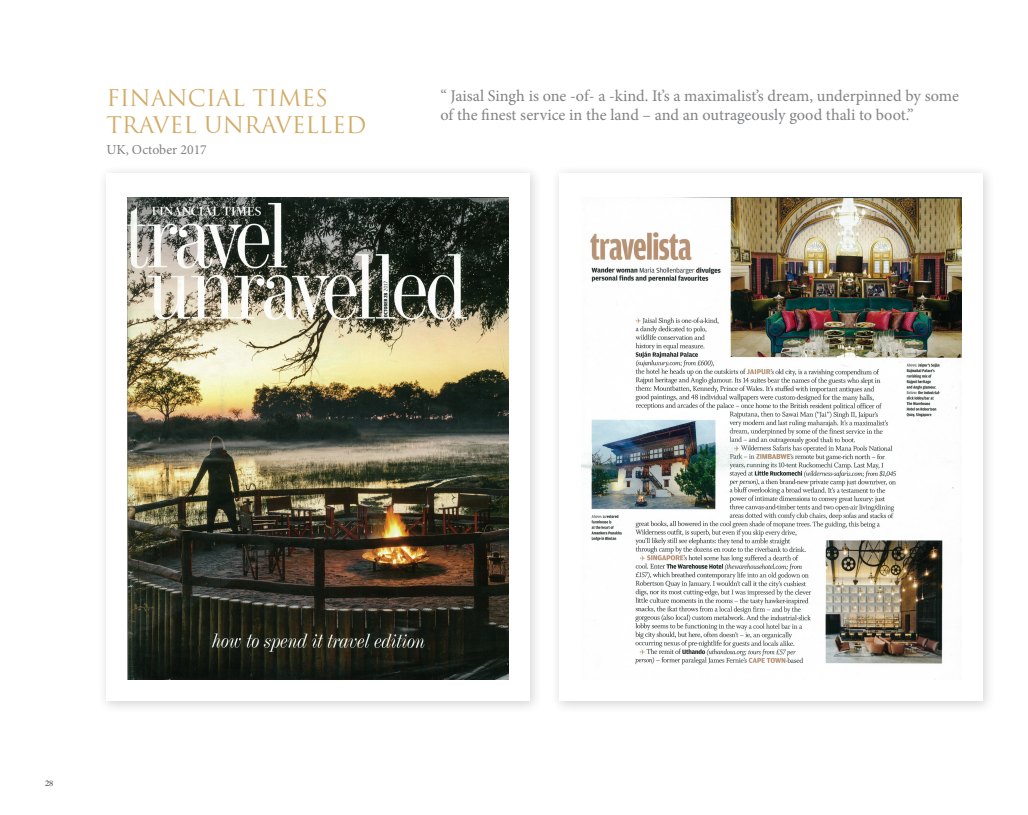
<style>
.page{position:relative;width:1028px;height:815px;background:#fff}
.page>*{position:absolute;margin:0;border:0;box-sizing:border-box;transform-origin:0 0}
.t1{font:22.5px "Trajan";color:#d2ab66}
.t2{font:16.25px/18.8px "Minion Pro";letter-spacing:-.005em;color:#808285}
.t3{font:13.75px "Minion Pro";color:#808285}
.t4{font:8.75px "Garamond";color:#231f20}
</style>
<div class="page">
<div style="left:97px;top:165px;width:446px;height:549px;background:#231f20;opacity:.2"></div>
<div style="left:106px;top:174px;width:424px;height:527px;background:#fff"></div>
<div style="left:550px;top:165px;width:446px;height:549px;background:#231f20;opacity:.2"></div>
<div style="left:559px;top:174px;width:424px;height:527px;background:#fff"></div>
<img style="left:128px;top:197px;width:380px;height:483px">
<img style="left:581px;top:197px;width:380px;height:483px">
<p class="t1" style="left:106px;top:85px;width:223px">FINANCIAL TIMES</p>
<p class="t1" style="left:106px;top:112px;width:262px">TRAVEL UNRAVELLED</p>
<p class="t3" style="left:106px;top:140px;width:102px">UK, October 2017</p>
<p class="t2" style="left:440px;top:87px;width:520px">“ Jaisal Singh is one -of- a -kind. It’s a maximalist’s dream, underpinned by some of the finest service in the land – and an outrageously good thali to boot.”</p>
<p class="t4" style="left:45px;top:778px;width:10px">28</p>
</div>
